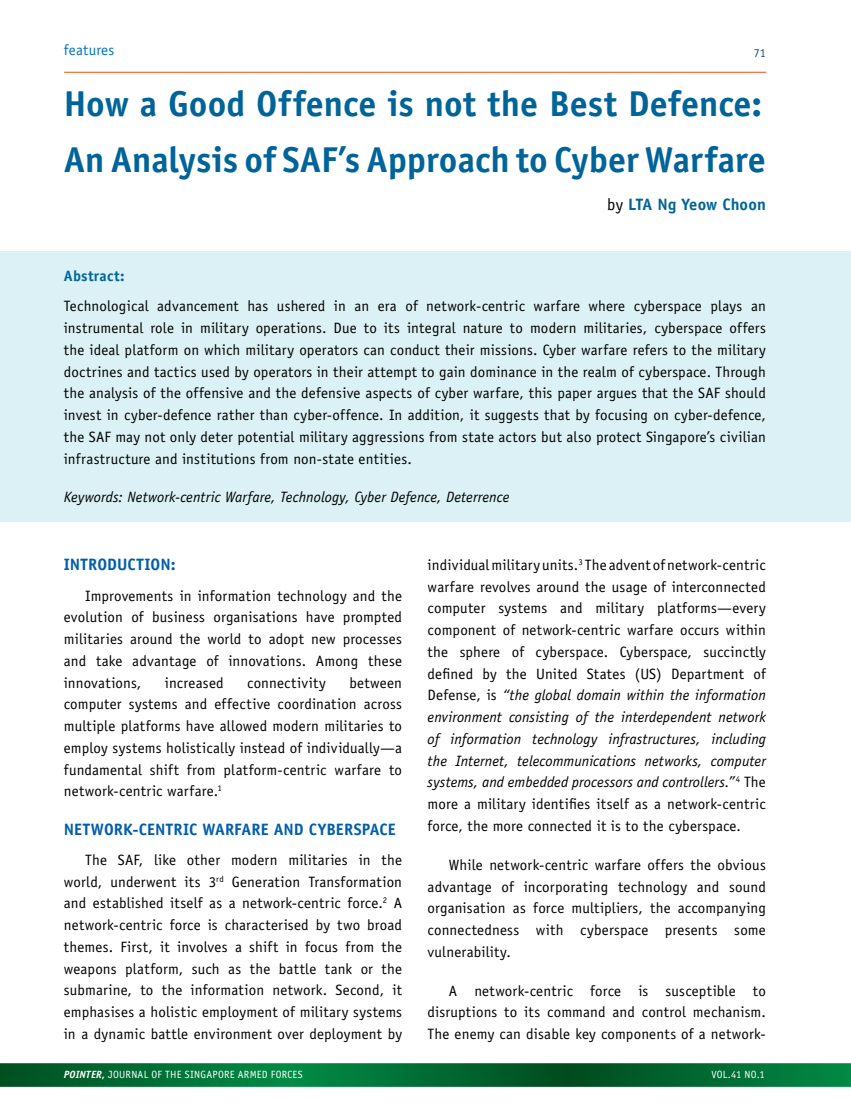
<style>
.page{position:relative;width:851px;height:1106px;background:#fff}
.page>*{position:absolute;margin:0;border:0;box-sizing:border-box;transform-origin:0 0}
.t1{font:700 36px/55.9px "Officina Sans Std";color:#006498}
.t2{font:700 16.5px "Officina Sans Std";letter-spacing:.005em;color:#005ead}
.t3{font:700 16.5px "Officina Sans Std";letter-spacing:.005em;color:#006498}
.t4{font:15px/21.8px "Officina Sans Std";letter-spacing:.01em;color:#000;text-align:justify}
.t5{font:italic 15px "Officina Sans Std";letter-spacing:.005em;color:#000}
.t6{font:700 15px "Officina Sans Std";letter-spacing:.025em;color:#006498}
.t7{font:15px "Officina Sans Std";letter-spacing:.015em;color:#0074bc}
.t8{font:12px "Officina Sans Std";color:#184885}
.t9{font:10.5px "Officina Sans Std";letter-spacing:.02em;color:#fff}
.s1{font-weight:400;color:#000}
.s2{font-style:italic}
.s3{font-weight:700;font-style:italic}
.s4{font-weight:700}
</style>
<div class="page">
<div style="left:0;top:251px;width:850px;height:271px;background:#dbf1f6"></div>
<svg style="left:0;top:1063px;width:850px;height:23px;background:#026d33"></svg>
<hr style="left:64px;top:72px;width:702px;height:1px;background:#f26322">
<p class="t7" style="left:64px;top:41px;width:52px">features</p>
<p class="t8" style="left:753px;top:46px;width:13px">71</p>
<h1 class="t1" style="left:64px;top:75px;width:703px">How a Good Offence is not the Best Defence:<br>An Analysis of SAF’s Approach to Cyber Warfare</h1>
<p class="t3" style="left:607px;top:194px;width:160px"><span class="s1">by</span> LTA Ng Yeow Choon</p>
<p class="t6" style="left:64px;top:266px;width:62px">Abstract:</p>
<p class="t4" style="left:64px;top:295px;width:703px">Technological advancement has ushered in an era of network-centric warfare where cyberspace plays an instrumental role in military operations. Due to its integral nature to modern militaries, cyberspace offers the ideal platform on which military operators can conduct their missions. Cyber warfare refers to the military doctrines and tactics used by operators in their attempt to gain dominance in the realm of cyberspace. Through the analysis of the offensive and the defensive aspects of cyber warfare, this paper argues that the SAF should invest in cyber-defence rather than cyber-offence. In addition, it suggests that by focusing on cyber-defence, the SAF may not only deter potential military aggressions from state actors but also protect Singapore’s civilian infrastructure and institutions from non-state entities.</p>
<p class="t5" style="left:64px;top:488px;width:447px">Keywords: Network-centric Warfare, Technology, Cyber Defence, Deterrence</p>
<p class="t2" style="left:64px;top:554px;width:113px">INTRODUCTION:</p>
<p class="t4" style="left:64px;top:584px;width:340px;text-indent:21px">Improvements in information technology and the evolution of business organisations have prompted militaries around the world to adopt new processes and take advantage of innovations. Among these innovations,</p>
<p class="t4" style="left:64px;top:671px;width:340px;text-indent:285px">between computer systems and effective coordination across multiple platforms have allowed modern militaries to employ systems holistically instead of individually—a fundamental shift from platform-centric warfare to network-centric warfare.<sup>1</sup></p>
<p class="t2" style="left:64px;top:818px;width:333px">NETWORK-CENTRIC WARFARE AND CYBERSPACE</p>
<p class="t4" style="left:64px;top:848px;width:340px;text-indent:21px">The SAF, like other modern militaries in the world, underwent its 3<sup>rd</sup> Generation Transformation and established itself as a network-centric force.<sup>2</sup> A network-centric force is characterised by two broad themes. First, it involves a shift in focus from the weapons platform, such as the battle tank or the submarine, to the information network. Second, it emphasises a holistic employment of military systems in a dynamic battle environment over deployment by</p>
<p class="t4" style="left:165px;top:671px;width:60px">increased</p>
<p class="t4" style="left:247px;top:671px;width:80px">connectivity</p>
<p class="t4" style="left:427px;top:554px;width:340px">individual military units.<sup>3</sup> The advent of network-centric warfare revolves around the usage of interconnected computer systems and military platforms—every component of network-centric warfare occurs within the sphere of cyberspace. Cyberspace, succinctly defined by the United States (US) Department of Defense, is <span class="s2">“the global domain within the information environment consisting of the interdependent network of information technology infrastructures, including the Internet, telecommunications networks, computer systems, and embedded processors and controllers.”</span><sup>4</sup> The more a military identifies itself as a network-centric force, the more connected it is to the cyberspace.</p>
<p class="t4" style="left:427px;top:853px;width:340px;text-indent:21px">While network-centric warfare offers the obvious advantage of incorporating technology and sound organisation as force multipliers, the accompanying connectedness with cyberspace presents some vulnerability.</p>
<p class="t4" style="left:427px;top:979px;width:340px;text-indent:21px">A network-centric force is susceptible to disruptions to its command and control mechanism.<br>The enemy can disable key components of a network-</p>
<p class="t9" style="left:64px;top:1068px;width:240px"><span class="s3">POINTER</span><span class="s4">,</span> JOURNAL OF THE SINGAPORE ARMED FORCES</p>
<p class="t9" style="left:711px;top:1068px;width:55px">VOL.41 NO.1</p>
</div>
